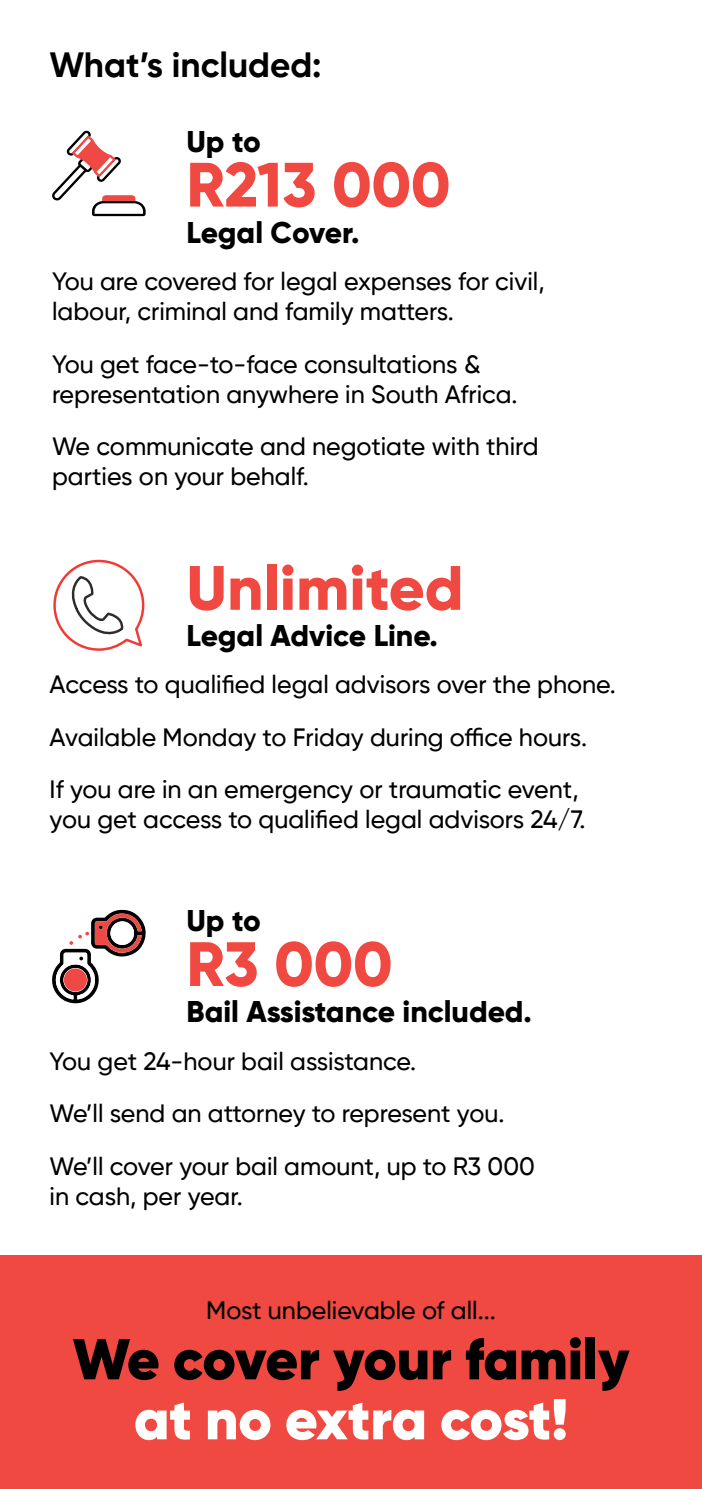
<style>
.page{position:relative;width:702px;height:1489px;background:#fff}
.page>*{position:absolute;margin:0;border:0;box-sizing:border-box;transform-origin:0 0}
.t1{font:800 62.5px "Gilroy";color:#ef4941}
.t2{font:900 57.5px "Gilroy";color:#000}
.t3{font:900 57.5px "Gilroy";letter-spacing:-.01em;color:#fff}
.t4{font:700 35px "Gilroy";color:#000}
.t5{font:800 30px "Gilroy";color:#000}
.t6{font:500 25px/52.5px "Gilroy";color:#000}
</style>
<div class="page">
<svg style="left:52px;top:131px;width:94px;height:85px"></svg>
<svg style="left:52px;top:909px;width:94px;height:94px"></svg>
<div style="left:0;top:1254px;width:702px;height:234px;background:#ef4941"></div>
<svg style="left:53px;top:559px;width:92px;height:92px"></svg>
<h3 class="t4" style="left:50px;top:43px;width:273px">What’s included:</h3>
<p class="t5" style="left:186px;top:122px;width:76px">Up to</p>
<h1 class="t1" style="left:186px;top:145px;width:265px">R213 000</h1>
<p class="t5" style="left:186px;top:213px;width:175px">Legal Cover.</p>
<p class="t6" style="left:52px;top:266px;width:494px;line-height:30px">You are covered for legal expenses for civil, labour, criminal and family matters.</p>
<p class="t6" style="left:52px;top:349px;width:467px;line-height:30px">You get face-to-face consultations &amp; representation anywhere in South Africa.</p>
<p class="t6" style="left:52px;top:431px;width:488px;line-height:30px">We communicate and negotiate with third parties on your behalf.</p>
<h1 class="t1" style="left:186px;top:548px;width:278px">Unlimited</h1>
<p class="t5" style="left:186px;top:616px;width:253px">Legal Advice Line.</p>
<p class="t6" style="left:50px;top:658px;width:567px">Access to qualified legal advisors over the phone.<br>Available Monday to Friday during office hours.<br>If you are in an emergency or traumatic event,</p>
<p class="t6" style="left:50px;top:793px;width:537px">you get access to qualified legal advisors 24/7.</p>
<p class="t5" style="left:186px;top:901px;width:76px">Up to</p>
<h1 class="t1" style="left:186px;top:924px;width:207px">R3 000</h1>
<p class="t5" style="left:186px;top:992px;width:347px">Bail Assistance included.</p>
<p class="t6" style="left:50px;top:1034px;width:486px">You get 24-hour bail assistance.<br>We’ll send an attorney to represent you.<br>We’ll cover your bail amount, up to R3 000</p>
<p class="t6" style="left:50px;top:1169px;width:195px">in cash, per year.</p>
<p class="t6" style="left:206px;top:1283px;width:291px">Most unbelievable of all...</p>
<h2 class="t2" style="left:73px;top:1322px;width:558px">We cover your family</h2>
<h2 class="t3" style="left:134px;top:1382px;width:435px">at no extra cost!</h2>
</div>
